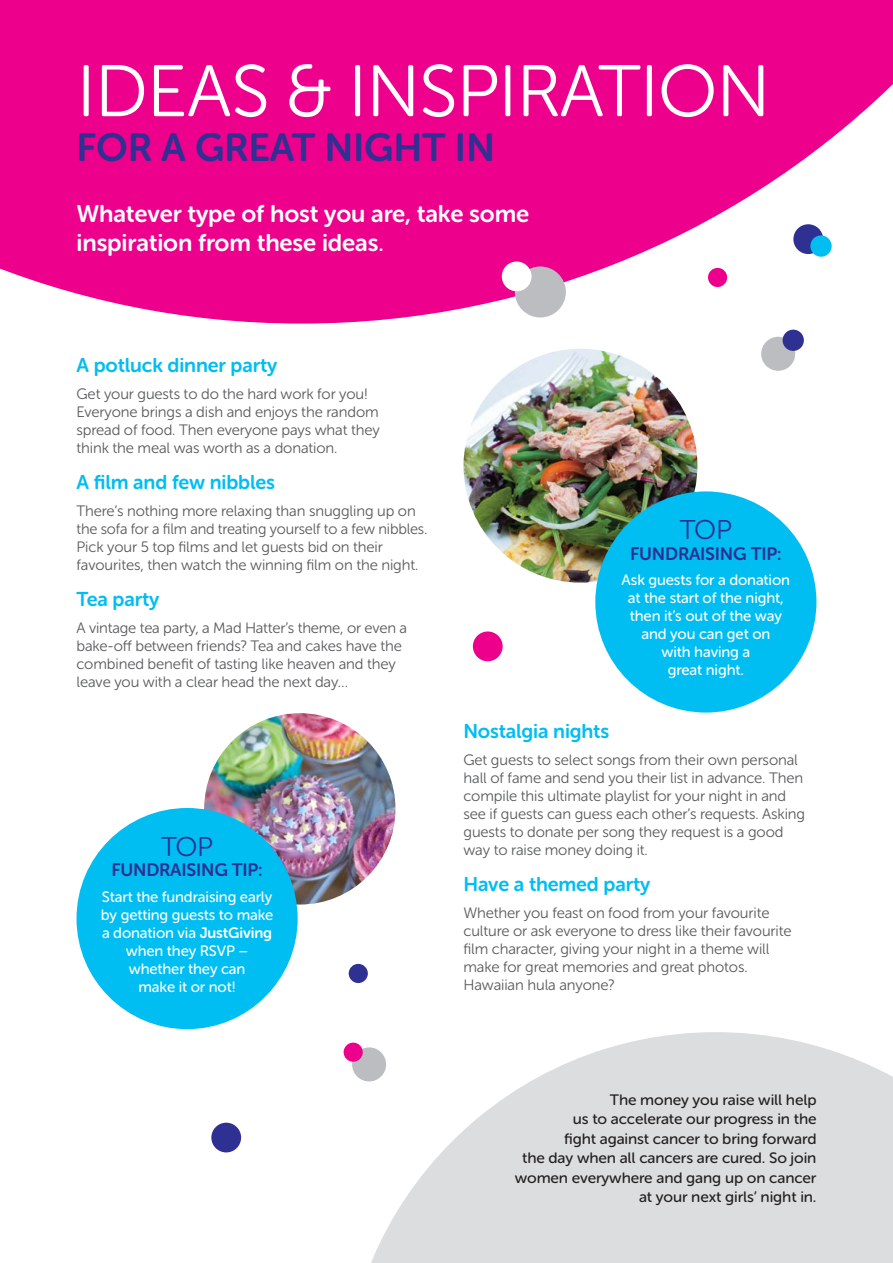
<style>
.page{position:relative;width:893px;height:1263px;background:#fff}
.page>*{position:absolute;margin:0;border:0;box-sizing:border-box;transform-origin:0 0}
.t1{font:72.75px "Museo Sans Rounded 300";letter-spacing:-.015em;color:#fff}
.t2{font:39px "Museo Sans Rounded 700";letter-spacing:-.01em;color:#2e3092}
.t3{font:27px "Museo Sans Rounded 300";letter-spacing:-.03em;color:#2e3092}
.t4{font:24px/28.5px "Museo Sans Rounded 700";letter-spacing:-.005em;color:#fff}
.t5{font:19.8px "Museo Sans Rounded 700";letter-spacing:-.01em;color:#00bdf2}
.t6{font:18px "Museo Sans Rounded 700";letter-spacing:-.015em;color:#2e3092}
.t7{font:15px/18px "Museo Sans Rounded 300";letter-spacing:-.01em;color:#58595b}
.t8{font:15px/18px "Museo Sans Rounded 500";letter-spacing:-.01em;color:#fff;text-align:center}
.t9{font:15px/19.5px "Museo Sans Rounded 500";letter-spacing:-.01em;color:#231f20;text-align:right;scale:1.04 1}
.s1{font-family:"Museo Sans Rounded 500"}
.s2{font-family:"Museo Sans Rounded 700"}
</style>
<div class="page">
<svg style="left:343px;top:1032px;width:550px;height:231px;fill:#dcddde"></svg>
<svg style="left:0;top:0;width:893px;height:324px;fill:#ec008c"></svg>
<img style="left:463px;top:349px;width:234px;height:234px;border-radius:50%">
<div style="left:761px;top:337px;width:34px;height:34px;background:#bbbdc0;border-radius:50%"></div>
<div style="left:352px;top:1047px;width:34px;height:34px;background:#bbbdc0;border-radius:50%"></div>
<div style="left:708px;top:268px;width:19px;height:19px;background:#ec008c;border-radius:50%"></div>
<div style="left:344px;top:1042px;width:19px;height:20px;background:#ec008c;border-radius:50%"></div>
<div style="left:349px;top:964px;width:19px;height:19px;background:#2e3092;border-radius:50%"></div>
<div style="left:793px;top:224px;width:30px;height:30px;background:#2e3092;border-radius:50%"></div>
<div style="left:211px;top:1123px;width:30px;height:29px;background:#2e3092;border-radius:50%"></div>
<div style="left:473px;top:631px;width:30px;height:30px;background:#ec008c;border-radius:50%"></div>
<div style="left:783px;top:330px;width:21px;height:21px;background:#2e3092;border-radius:50%"></div>
<div style="left:810px;top:235px;width:22px;height:22px;background:#00bdf2;border-radius:50%"></div>
<div style="left:515px;top:266px;width:51px;height:51px;background:#bbbdc0;border-radius:50%"></div>
<div style="left:502px;top:262px;width:30px;height:29px;background:#fff;border-radius:50%"></div>
<div style="left:595px;top:491px;width:221px;height:221px;background:#00bdf2;border-radius:50%"></div>
<img style="left:204px;top:713px;width:191px;height:191px;border-radius:50%">
<div style="left:77px;top:808px;width:221px;height:221px;background:#00bdf2;border-radius:50%"></div>
<h1 class="t1" style="left:77px;top:65px;width:695px">IDEAS &amp; INSPIRATION</h1>
<h2 class="t2" style="left:77px;top:134px;width:420px">FOR A GREAT NIGHT IN</h2>
<h3 class="t4" style="left:77px;top:202px;width:454px">Whatever type of host you are, take some inspiration from these ideas<span class="s1">.</span></h3>
<h3 class="t5" style="left:77px;top:358px;width:202px">A potluck dinner party</h3>
<p class="t7" style="left:77px;top:386px;width:305px">Get your guests to do the hard work for you!<br>Everyone brings a dish and enjoys the random spread of food. Then everyone pays what they think the meal was worth as a donation.</p>
<h3 class="t5" style="left:77px;top:475px;width:200px">A film and few nibbles</h3>
<p class="t7" style="left:77px;top:503px;width:352px">There’s nothing more relaxing than snuggling up on the sofa for a film and treating yourself to a few nibbles.<br>Pick your 5 top films and let guests bid on their favourites, then watch the winning film on the night.</p>
<h3 class="t5" style="left:77px;top:592px;width:84px">Tea party</h3>
<p class="t7" style="left:77px;top:620px;width:332px">A vintage tea party, a Mad Hatter’s theme, or even a bake-off between friends? Tea and cakes have the combined benefit of tasting like heaven and they leave you with a clear head the next day…</p>
<h3 class="t3" style="left:680px;top:520px;width:54px">TOP</h3>
<p class="t6" style="left:630px;top:547px;width:153px">FUNDRAISING TIP:</p>
<p class="t8" style="left:622px;top:572px;width:170px">Ask guests for a donation at the start of the night, then it’s out of the way and you can get on<br>with having a<br>great night.</p>
<h3 class="t3" style="left:161px;top:837px;width:54px">TOP</h3>
<p class="t6" style="left:111px;top:863px;width:153px">FUNDRAISING TIP:</p>
<p class="t8" style="left:101px;top:888px;width:174px">Start the fundraising early by getting guests to make a donation via <span class="s2">JustGiving </span>when they RSVP – whether they can<br>make it or not!</p>
<h3 class="t5" style="left:463px;top:724px;width:147px">Nostalgia nights</h3>
<p class="t7" style="left:463px;top:752px;width:343px">Get guests to select songs from their own personal hall of fame and send you their list in advance. Then compile this ultimate playlist for your night in and see if guests can guess each other’s requests. Asking guests to donate per song they request is a good way to raise money doing it.</p>
<h3 class="t5" style="left:463px;top:877px;width:188px">Have a themed party</h3>
<p class="t7" style="left:463px;top:905px;width:330px">Whether you feast on food from your favourite culture or ask everyone to dress like their favourite film character, giving your night in a theme will make for great memories and great photos.<br>Hawaiian hula anyone?</p>
<p class="t9" style="left:515px;top:1091px;width:292px">The money you raise will help<br>us to accelerate our progress in the<br>fight against cancer to bring forward<br>the day when all cancers are cured. So join women everywhere and gang up on cancer at your next girls’ night in.</p>
</div>
